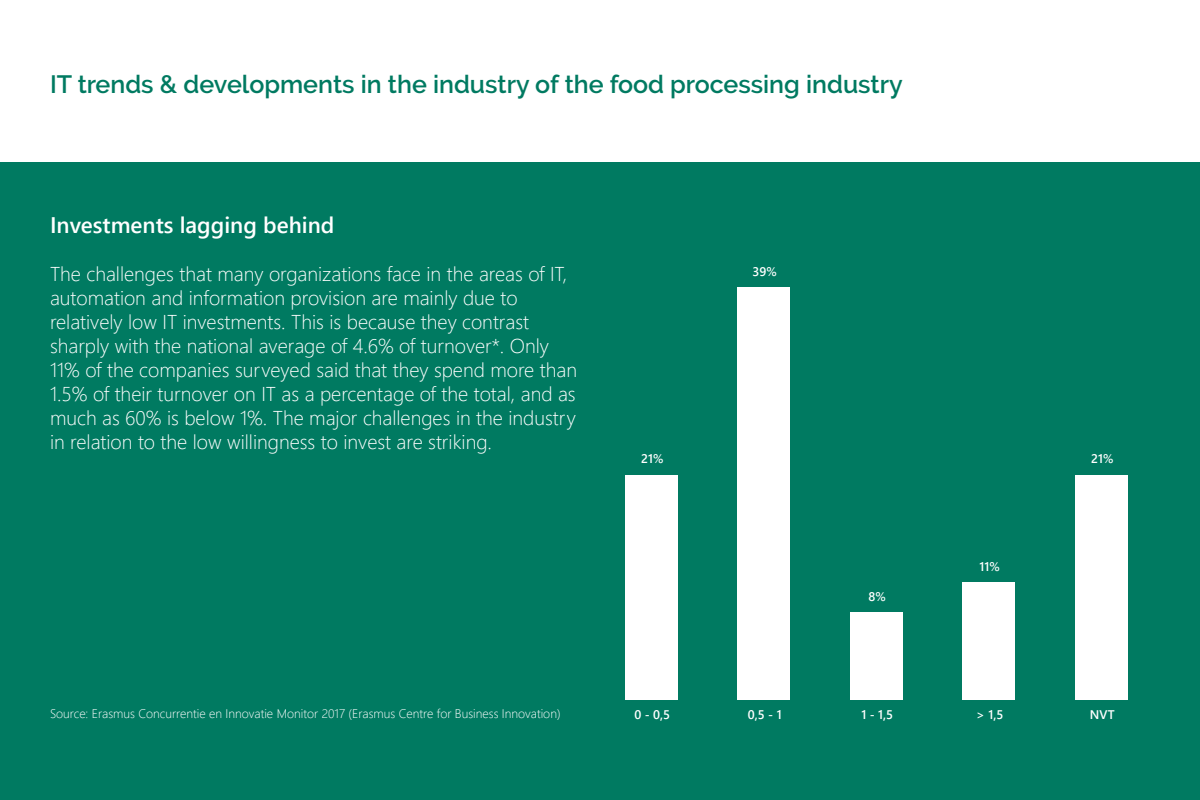
<style>
.page{position:relative;width:1200px;height:800px;background:#fff}
.page>*{position:absolute;margin:0;border:0;box-sizing:border-box;transform-origin:0 0}
.t1{font:600 25px "Raleway";color:#007a61}
.t2{font:600 22.5px "Segoe UI";color:#fff}
.t3{font:300 20px/24px "Segoe UI";color:#fff}
.t4{font:300 12.5px "Segoe UI";color:#fff}
.t5{font:600 12.5px "Segoe UI";color:#fff}
</style>
<div class="page">
<div style="left:0;top:788px;width:1200px;height:12px;background:#007a61"></div>
<div style="left:0;top:162px;width:1200px;height:626px;background:#007a61"></div>
<div style="left:625px;top:475px;width:53px;height:225px;background:#fff"></div>
<div style="left:738px;top:288px;width:52px;height:412px;background:#fff"></div>
<div style="left:850px;top:612px;width:52px;height:88px;background:#fff"></div>
<div style="left:962px;top:582px;width:53px;height:118px;background:#fff"></div>
<div style="left:1075px;top:475px;width:53px;height:225px;background:#fff"></div>
<p class="t1" style="left:50px;top:70px;width:854px">IT trends &amp; developments in the industry of the food processing industry</p>
<p class="t2" style="left:50px;top:204px;width:286px">Investments lagging behind</p>
<p class="t3" style="left:50px;top:260px;width:529px">The challenges that many organizations face in the areas of IT, automation and information provision are mainly due to relatively low IT investments. This is because they contrast sharply with the national average of 4.6% of turnover*. Only 11% of the companies surveyed said that they spend more than 1.5% of their turnover on IT as a percentage of the total, and as much as 60% is below 1%. The major challenges in the industry in relation to the low willingness to invest are striking.</p>
<p class="t5" style="left:641px;top:447px;width:24px">21%</p>
<p class="t5" style="left:753px;top:259px;width:26px">39%</p>
<p class="t5" style="left:869px;top:584px;width:19px">8%</p>
<p class="t5" style="left:980px;top:554px;width:22px">11%</p>
<p class="t5" style="left:1091px;top:447px;width:24px">21%</p>
<p class="t4" style="left:50px;top:702px;width:512px">Source: Erasmus Concurrentie en Innovatie Monitor 2017 (Erasmus Centre for Business Innovation)</p>
<p class="t5" style="left:634px;top:703px;width:37px">0 - 0,5</p>
<p class="t5" style="left:748px;top:703px;width:35px">0,5 - 1</p>
<p class="t5" style="left:861px;top:703px;width:33px">1 - 1,5</p>
<p class="t5" style="left:976px;top:703px;width:29px">&gt; 1,5</p>
<p class="t5" style="left:1090px;top:703px;width:26px">NVT</p>
</div>
